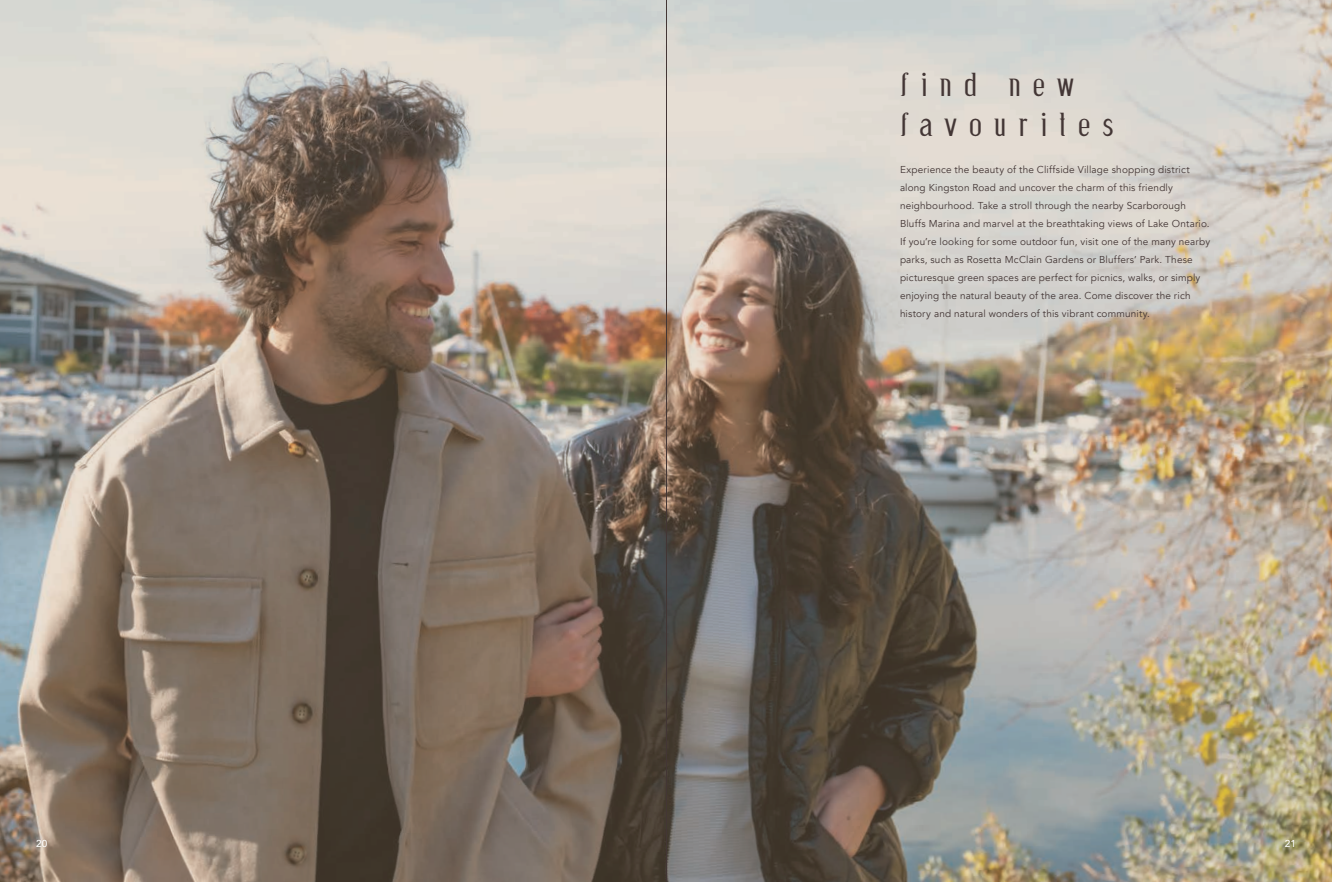
<style>
.page{position:relative;width:1332px;height:882px;background:#fff}
.page>*{position:absolute;margin:0;border:0;box-sizing:border-box;transform-origin:0 0}
.t1{font:30px/40px "Tjempaka";letter-spacing:.39em;color:#433635}
.t2{font:10px/18px "Avenir";letter-spacing:.015em;color:#433635}
.t3{font:500 10px "Avenir";color:#fff}
</style>
<div class="page">
<img style="left:0;top:0;width:1332px;height:882px">
<hr style="left:666px;top:0;width:1px;height:882px;background:#433635">
<p class="t1" style="left:900px;top:64px;width:215px">find new favourites</p>
<p class="t2" style="left:900px;top:160px;width:312px">Experience the beauty of the Cliffside Village shopping district along Kingston Road and uncover the charm of this friendly neighbourhood. Take a stroll through the nearby Scarborough Bluffs Marina and marvel at the breathtaking views of Lake Ontario.<br>If you’re looking for some outdoor fun, visit one of the many nearby parks, such as Rosetta McClain Gardens or Bluffers’ Park. These picturesque green spaces are perfect for picnics, walks, or simply enjoying the natural beauty of the area. Come discover the rich history and natural wonders of this vibrant community.</p>
<p class="t3" style="left:36px;top:835px;width:13px">20</p>
<p class="t3" style="left:1285px;top:835px;width:13px">21</p>
</div>
